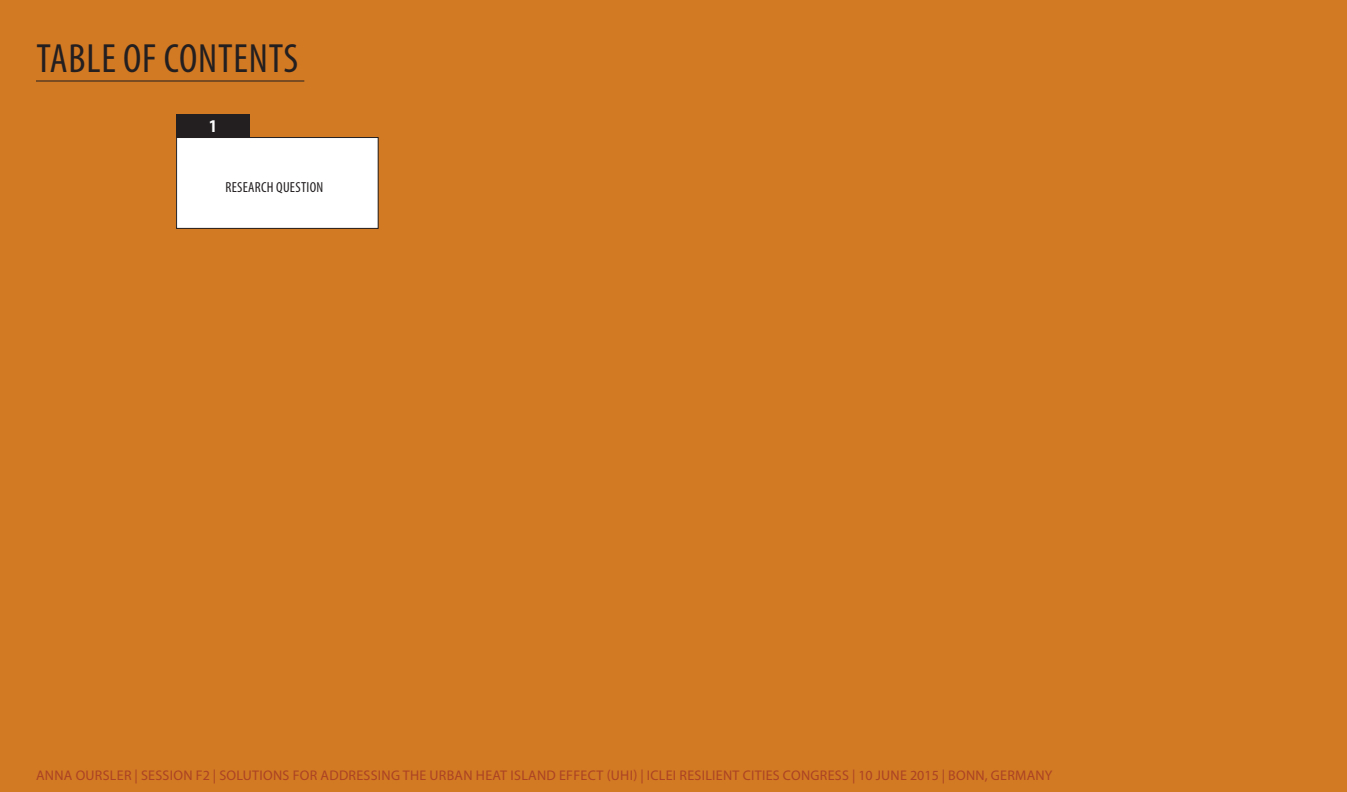
<style>
.page{position:relative;width:1347px;height:792px;background:#fff}
.page>*{position:absolute;margin:0;border:0;box-sizing:border-box;transform-origin:0 0}
.t1{font:condensed 41px "Myriad Pro";letter-spacing:.02em;color:#231f20}
.t2{font:700 condensed 18px "Myriad Pro";color:#fff}
.t3{font:condensed 14.6px "Myriad Pro";letter-spacing:.02em;color:#231f20}
.t4{font:14px "Myriad Pro";letter-spacing:.02em;color:#ab4324}
</style>
<div class="page">
<div style="left:0;top:0;width:1346px;height:792px;background:#d27923"></div>
<div style="left:176px;top:138px;width:202px;height:90px;background:#fff"></div>
<div style="left:176px;top:137px;width:202px;height:92px;border:1px solid #231f20"></div>
<div style="left:176px;top:114px;width:73px;height:23px;background:#231f20"></div>
<hr style="left:36px;top:81px;width:268px;height:1px;background:#231f20">
<h1 class="t1" style="left:36px;top:34px;width:263px">TABLE OF CONTENTS</h1>
<p class="t2" style="left:209px;top:115px;width:9px">1</p>
<p class="t3" style="left:225px;top:178px;width:99px">RESEARCH QUESTION</p>
<p class="t4" style="left:36px;top:767px;width:1018px">ANNA OURSLER | SESSION F2 | SOLUTIONS FOR ADDRESSING THE URBAN HEAT ISLAND EFFECT (UHI) | ICLEI RESILIENT CITIES CONGRESS | 10 JUNE 2015 | BONN, GERMANY</p>
</div>
